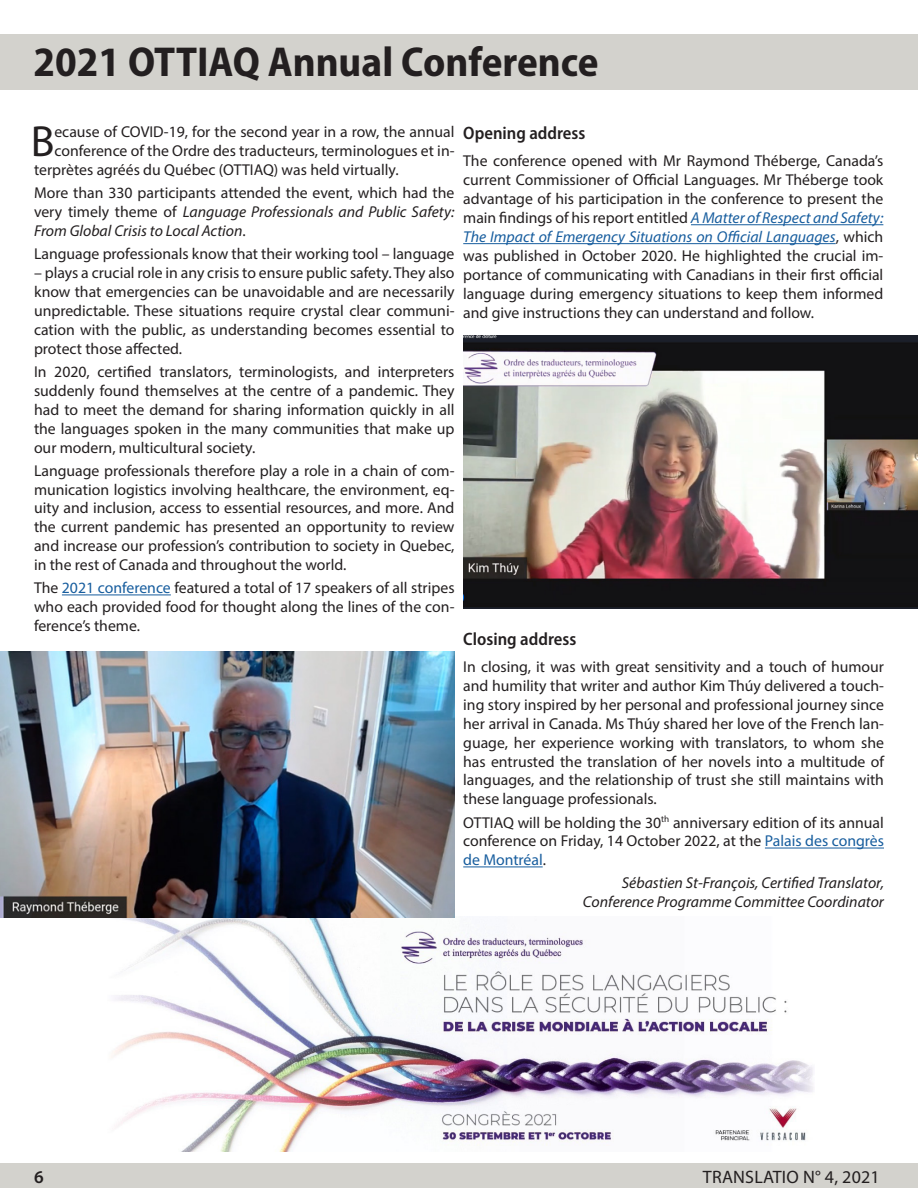
<style>
.page{position:relative;width:918px;height:1188px;background:#fff}
.page>*{position:absolute;margin:0;border:0;box-sizing:border-box;transform-origin:0 0}
.t1{font:43.8px "Myriad Pro";color:#231f20}
.Titel_2{font:700 semi-condensed 42px "Myriad Pro";color:#231f20}
.Titel{font:600 semi-condensed 18px "Myriad Pro";color:#231f20}
.t2{font:18px "Myriad Pro";letter-spacing:.01em;color:#231f20}
.t3{font:600 18px "Myriad Pro";color:#231f20}
.t4{font:15.75px/18.9px "Myriad Pro";color:#231f20;text-align:justify}
.t5{font:italic 15.75px "Myriad Pro";color:#231f20}
.s1{font-style:italic}
.s2{color:#175d9e}
.s3{font-style:italic;color:#175d9e}
</style>
<div class="page">
<div style="left:0;top:34px;width:918px;height:55px;background:#d3d2cd"></div>
<hr style="left:62px;top:595px;width:109px;height:1px;background:#175d9e">
<hr style="left:691px;top:224px;width:192px;height:1px;background:#175d9e">
<hr style="left:463px;top:243px;width:373px;height:1px;background:#175d9e">
<img style="left:111px;top:918px;width:703px;height:234px">
<img style="left:463px;top:336px;width:455px;height:273px">
<img style="left:0;top:652px;width:455px;height:266px">
<hr style="left:765px;top:848px;width:119px;height:1px;background:#175d9e">
<hr style="left:463px;top:867px;width:80px;height:1px;background:#175d9e">
<div style="left:0;top:1164px;width:918px;height:24px;background:#d3d2cd"></div>
<p class="Titel_2" style="left:33px;top:35px;width:567px">2021 OTTIAQ Annual Conference</p>
<p class="t1" style="left:31px;top:115px;width:25px">B</p>
<p class="t4" style="left:54px;top:122px;width:402px">ecause of COVID-19, for the second year in a row, the annual</p>
<p class="t4" style="left:54px;top:141px;width:402px">conference of the Ordre des traducteurs, terminologues et in-</p>
<p class="t4" style="left:34px;top:160px;width:366px">terprètes agréés du Québec (OTTIAQ) was held virtually.</p>
<p class="t4" style="left:34px;top:183px;width:422px">More than 330 participants attended the event, which had the very timely theme of <span class="s1">Language Professionals and Public Safety:<br>From Global Crisis to Local Action</span>.</p>
<p class="t4" style="left:34px;top:244px;width:422px">Language professionals know that their working tool – language</p>
<p class="t4" style="left:34px;top:263px;width:422px">– plays a crucial role in any crisis to ensure public safety. They also know that emergencies can be unavoidable and are necessarily unpredictable. These situations require crystal clear communi&shy;cation with the public, as understanding becomes essential to protect those affected.</p>
<p class="t4" style="left:34px;top:362px;width:422px">In 2020, certified translators, terminologists, and interpreters suddenly found themselves at the centre of a pandemic. They had to meet the demand for sharing information quickly in all the languages spoken in the many communities that make up our modern, multicultural society.</p>
<p class="t4" style="left:34px;top:461px;width:422px">Language professionals therefore play a role in a chain of com&shy;munication logistics involving healthcare, the environment, eq&shy;uity and inclusion, access to essential resources, and more. And the current pandemic has presented an opportunity to review and increase our profession’s contribution to society in Quebec, in the rest of Canada and throughout the world.</p>
<p class="t4" style="left:34px;top:578px;width:422px">The <span class="s2">2021 conference</span> featured a total of 17 speakers of all stripes who each provided food for thought along the lines of the con&shy;ference’s theme.</p>
<p class="Titel" style="left:463px;top:122px;width:124px">Opening address</p>
<p class="t4" style="left:463px;top:152px;width:422px">The conference opened with Mr Raymond Théberge, Canada’s current Commissioner of Official Languages. Mr Théberge took advantage of his participation in the conference to present the main findings of his report entitled <span class="s3">A Matter of Respect and Safety:<br>The Impact of Emergency Situations on Official Languages</span>, which was published in October 2020. He highlighted the crucial im&shy;portance of communicating with Canadians in their first official language during emergency situations to keep them informed and give instructions they can understand and follow.</p>
<p class="Titel" style="left:463px;top:627px;width:115px">Closing address</p>
<p class="t4" style="left:463px;top:657px;width:422px">In closing, it was with great sensitivity and a touch of humour and humility that writer and author Kim Thúy delivered a touch&shy;ing story inspired by her personal and professional journey since her arrival in Canada. Ms Thúy shared her love of the French lan&shy;guage, her experience working with translators, to whom she has entrusted the translation of her novels into a multitude of languages, and the relationship of trust she still maintains with these language professionals.</p>
<p class="t4" style="left:463px;top:813px;width:422px">OTTIAQ will be holding the 30<sup>th</sup> anniversary edition of its annual conference on Friday, 14 October 2022, at the <span class="s2">Palais des congrès de Montréal</span>.</p>
<p class="t5" style="left:622px;top:873px;width:264px">Sébastien St-François, Certified Translator,</p>
<p class="t5" style="left:583px;top:892px;width:303px">Conference Programme Committee Coordinator</p>
<p class="t3" style="left:34px;top:1165px;width:11px">6</p>
<p class="t2" style="left:703px;top:1165px;width:178px">TRANSLATIO N° 4, 2021</p>
</div>
